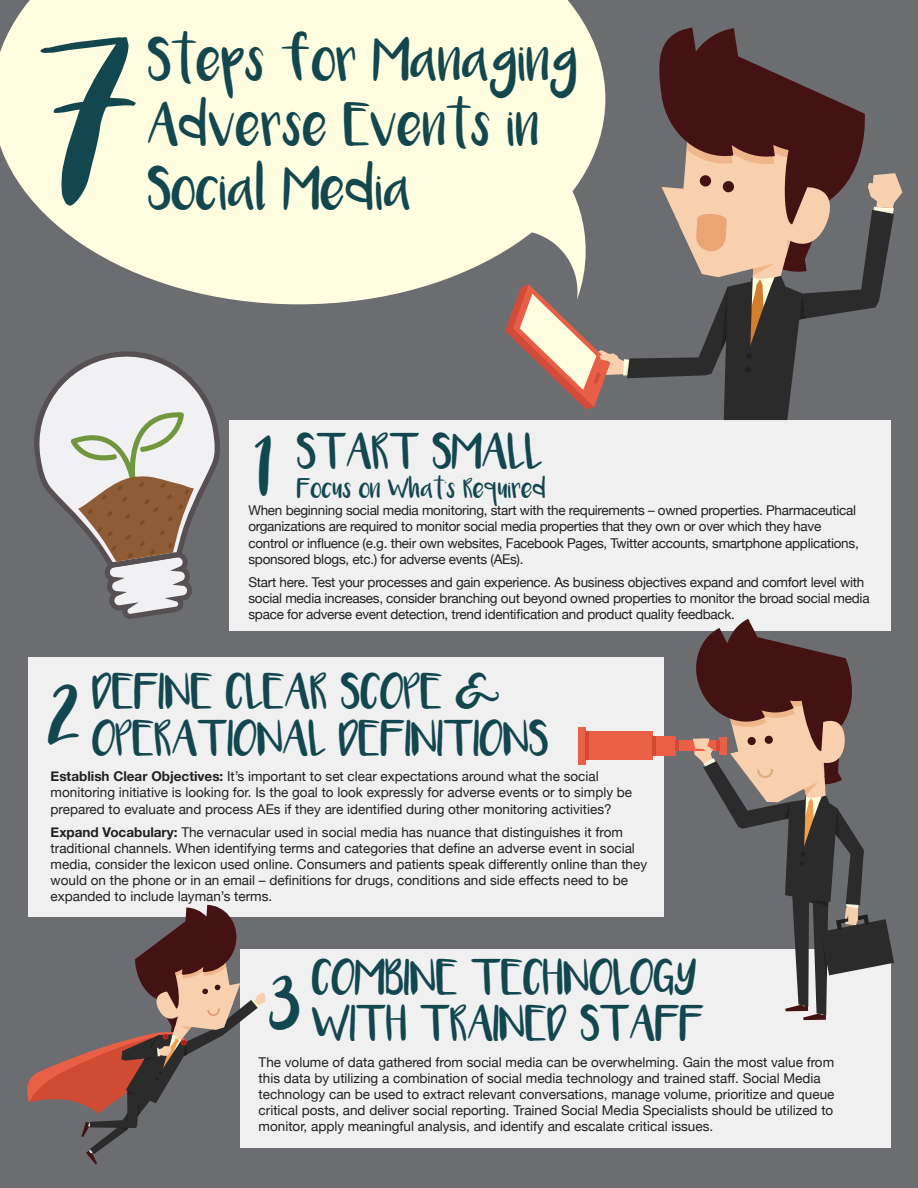
<style>
.page{position:relative;width:918px;height:1188px;background:#6c6d70}
.page>*{position:absolute;margin:0;border:0;box-sizing:border-box;transform-origin:0 0}
.t1{font:40.5px "Luna";color:#13474f}
.t2{font:33px/64.5px "Luna";color:#13474f}
.t3{font:27.15px/46.5px "Luna";color:#13474f}
.t4{font:15px "Luna";color:#13474f}
.t5{font:13.5px/16.2px "Helvetica Neue";color:#231f20}
.t6{font:13.5px/16.2px "Helvetica Neue";letter-spacing:-.02em;color:#231f20}
.s1{font-weight:700}
</style>
<div class="page">
<svg style="left:0;top:0;width:587px;height:304px;background:#edecd3"></svg>
<svg style="left:485px;top:28px;width:417px;height:393px"></svg>
<div style="left:241px;top:949px;width:650px;height:199px;background:#f0f0f0"></div>
<div style="left:230px;top:421px;width:661px;height:210px;background:#f0f0f0"></div>
<div style="left:28px;top:657px;width:636px;height:260px;background:#f0f0f0"></div>
<svg style="left:40px;top:37px;width:96px;height:169px;background:#b9c7b5"></svg>
<svg style="left:34px;top:351px;width:186px;height:268px"></svg>
<svg style="left:27px;top:905px;width:238px;height:259px"></svg>
<div style="left:675px;top:741px;width:45px;height:10px;background:#ea6046"></div>
<div style="left:653px;top:736px;width:22px;height:20px;background:#ea6046"></div>
<div style="left:586px;top:732px;width:67px;height:28px;background:#ea6046"></div>
<div style="left:578px;top:727px;width:8px;height:38px;background:#ea6046"></div>
<hr style="left:586px;top:732px;width:3px;height:28px;background:#d14a34">
<hr style="left:653px;top:736px;width:3px;height:20px;background:#d14a34">
<svg style="left:675px;top:741px;width:3px;height:10px"></svg>
<svg style="left:690px;top:619px;width:204px;height:401px"></svg>
<p class="t2" style="left:148px;top:37px;width:432px">Steps for Managing<br>Adverse Events in<br>Social Media</p>
<p class="t3" style="left:297px;top:437px;width:247px">START SMALL</p>
<p class="t4" style="left:297px;top:484px;width:251px">Focus on What’s Required</p>
<p class="t6" style="left:249px;top:503px;width:612px">When beginning social media monitoring, start with the requirements – owned properties. Pharmaceutical organizations are required to monitor social media properties that they own or over which they have control or influence (e.g. their own websites, Facebook Pages, Twitter accounts, smartphone applications, sponsored blogs, etc.) for adverse events (AEs).</p>
<p class="t6" style="left:249px;top:575px;width:623px">Start here. Test your processes and gain experience. As business objectives expand and comfort level with social media increases, consider branching out beyond owned properties to monitor the broad social media space for adverse event detection, trend identification and product quality feedback.</p>
<p class="t1" style="left:255px;top:458px;width:19px">1</p>
<p class="t1" style="left:48px;top:707px;width:33px">2</p>
<p class="t3" style="left:93px;top:677px;width:458px">DEFINE CLEAR SCOPE &amp;<br>OPERATIONAL DEFINITIONS</p>
<p class="t5" style="left:51px;top:769px;width:583px"><span class="s1">Establish Clear Objectives:</span> It’s important to set clear expectations around what the social monitoring initiative is looking for. Is the goal to look expressly for adverse events or to simply be prepared to evaluate and process AEs if they are identified during other monitoring activities?</p>
<p class="t5" style="left:51px;top:824px;width:598px"><span class="s1">Expand Vocabulary:</span> The vernacular used in social media has nuance that distinguishes it from traditional channels. When identifying terms and categories that define an adverse event in social media, consider the lexicon used online. Consumers and patients speak differently online than they would on the phone or in an email – definitions for drugs, conditions and side effects need to be expanded to include layman’s terms.</p>
<p class="t1" style="left:269px;top:992px;width:33px">3</p>
<p class="t3" style="left:312px;top:962px;width:394px">COMBINE TECHNOLOGY<br>WITH TRAINED STAFF</p>
<p class="t5" style="left:259px;top:1055px;width:577px">The volume of data gathered from social media can be overwhelming. Gain the most value from this data by utilizing a combination of social media technology and trained staff. Social Media technology can be used to extract relevant conversations, manage volume, prioritize and queue critical posts, and deliver social reporting. Trained Social Media Specialists should be utilized to monitor, apply meaningful analysis, and identify and escalate critical issues.</p>
</div>
